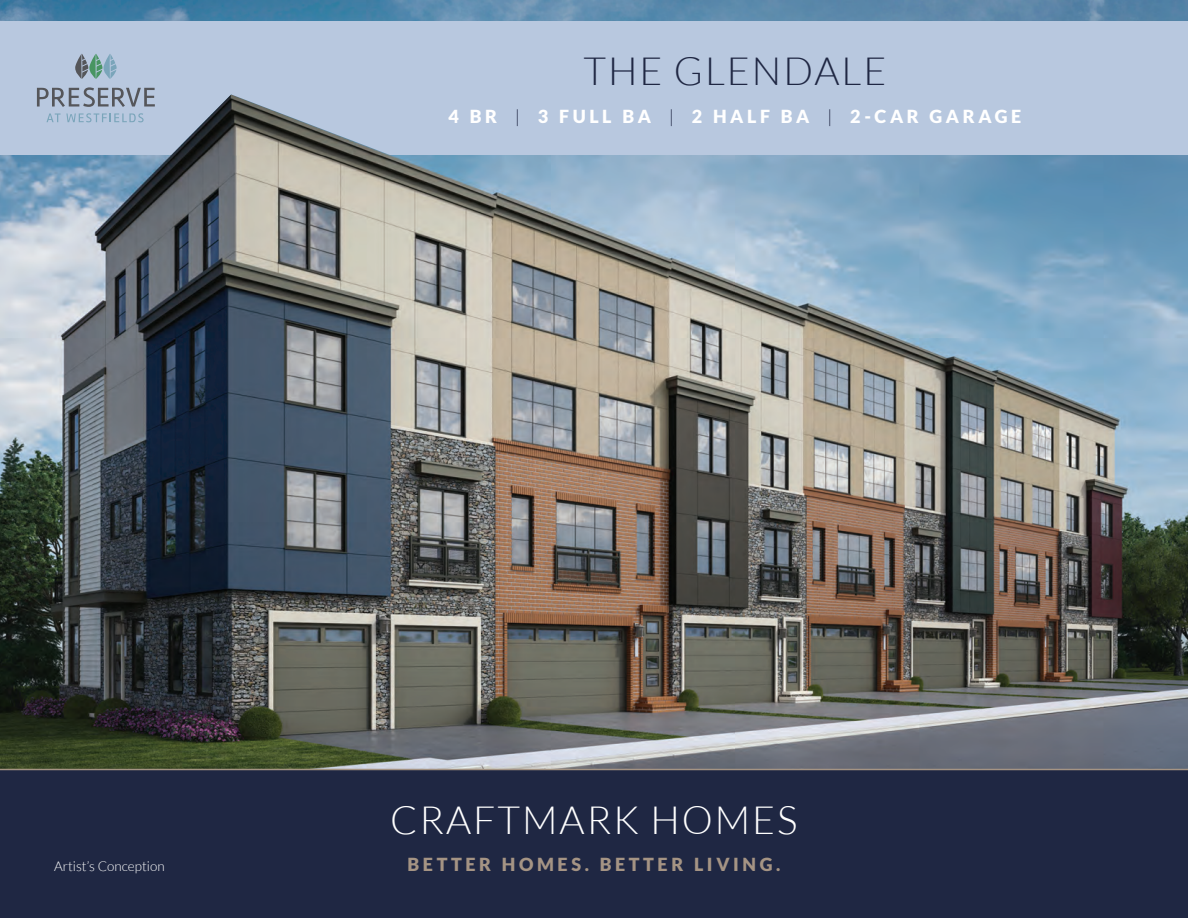
<style>
.page{position:relative;width:1188px;height:918px;background:#fff}
.page>*{position:absolute;margin:0;border:0;box-sizing:border-box;transform-origin:0 0}
.t1{font:300 39px "Lato";letter-spacing:.05em;color:#fff}
.t2{font:300 39px "Lato";letter-spacing:.05em;color:#1f2743}
.t3{font:900 18px "Lato";letter-spacing:.2em;color:#fff}
.t4{font:900 18px "Lato";letter-spacing:.2em;color:#a59484}
.t5{font:300 13.5px "Lato";color:#fff}
.s1{font-weight:300;color:#1f2743}
</style>
<div class="page">
<div style="left:0;top:21px;width:1188px;height:135px;background:#b8c8df"></div>
<svg style="left:46px;top:113px;width:98px;height:9px"></svg>
<svg style="left:75px;top:54px;width:42px;height:25px"></svg>
<svg style="left:37px;top:87px;width:118px;height:20px"></svg>
<img style="left:0;top:156px;width:1188px;height:613px">
<div style="left:0;top:770px;width:1188px;height:148px;background:#1f2743"></div>
<hr style="left:0;top:769px;width:1188px;height:1px;background:#a59484">
<img style="left:0;top:0;width:1188px;height:21px">
<img style="left:170px;top:94px;width:222px;height:62px">
<h1 class="t2" style="left:583px;top:50px;width:305px">THE GLENDALE</h1>
<p class="t3" style="left:449px;top:105px;width:574px">4 BR <span class="s1">|</span> 3 FULL BA <span class="s1">|</span> 2 HALF BA <span class="s1">|</span> 2-CAR GARAGE</p>
<h1 class="t1" style="left:390px;top:799px;width:409px">CRAFTMARK HOMES</h1>
<p class="t5" style="left:54px;top:859px;width:112px">Artist’s Conception</p>
<p class="t4" style="left:408px;top:854px;width:374px">BETTER HOMES. BETTER LIVING.</p>
</div>
